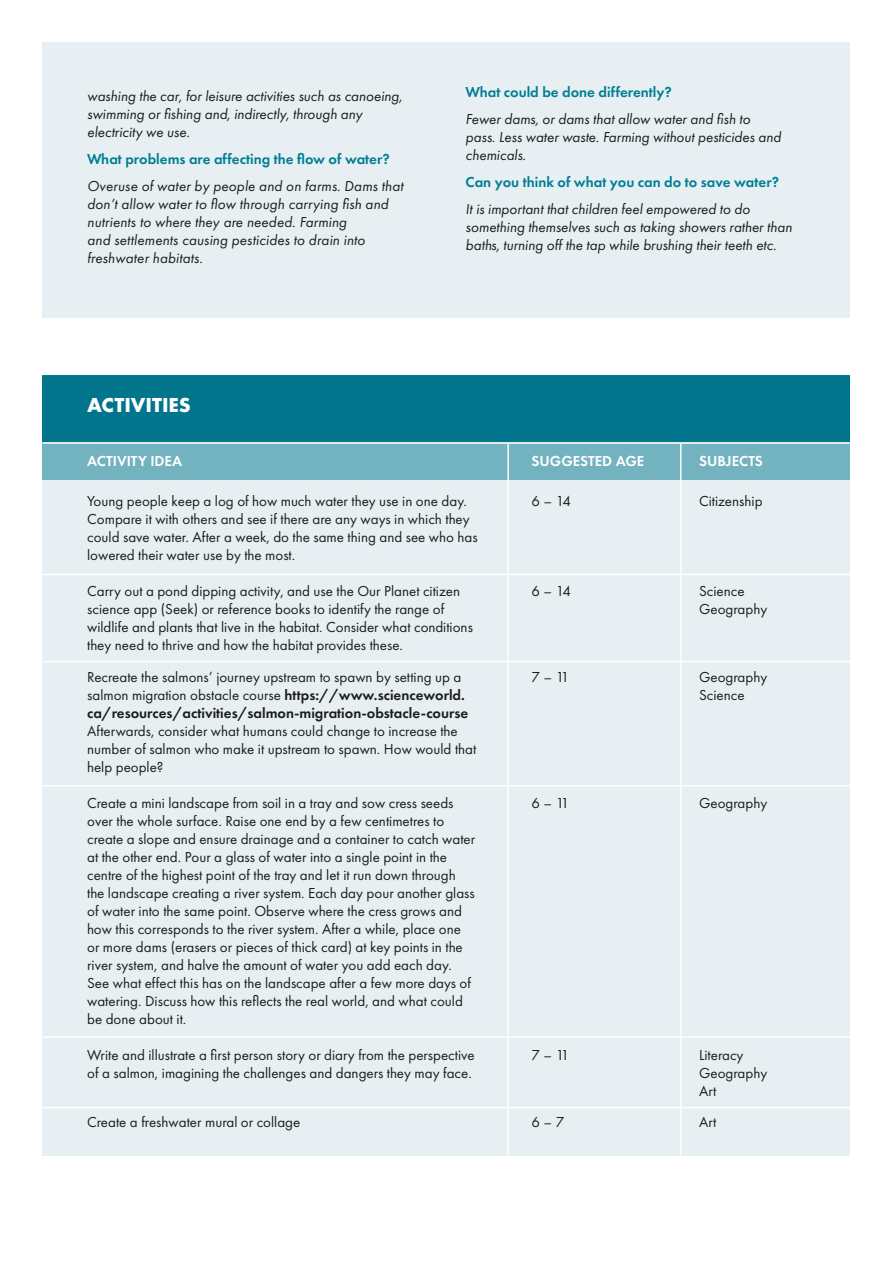
<style>
.page{position:relative;width:893px;height:1263px;background:#fff}
.page>*{position:absolute;margin:0;border:0;box-sizing:border-box;transform-origin:0 0}
.t1{font:700 21px "Futura PT";color:#fff}
.t2{font:15px/18px "Futura PT";color:#1d1d1b}
.t3{font:italic 15px/18px "Futura PT";color:#1d1d1b}
.t4{font:600 15px "Futura PT";color:#007e93}
.t5{font:600 15px "Futura PT";color:#fff}
.s1{font-weight:600}
</style>
<div class="page">
<div style="left:43px;top:43px;width:807px;height:275px;background:#e7eff3"></div>
<div style="left:43px;top:376px;width:807px;height:779px;background:#e7eff3"></div>
<div style="left:43px;top:376px;width:807px;height:66px;background:#00758b"></div>
<div style="left:43px;top:442px;width:807px;height:38px;background:#73b2bf"></div>
<hr style="left:43px;top:574px;width:807px;height:1px;background:#fff">
<hr style="left:43px;top:661px;width:807px;height:1px;background:#fff">
<hr style="left:43px;top:785px;width:807px;height:1px;background:#fff">
<hr style="left:43px;top:1036px;width:807px;height:2px;background:#fff">
<hr style="left:43px;top:1107px;width:807px;height:1px;background:#fff">
<hr style="left:43px;top:442px;width:807px;height:2px;background:#fff">
<hr style="left:507px;top:444px;width:2px;height:711px;background:#fff">
<hr style="left:680px;top:444px;width:1px;height:711px;background:#fff">
<p class="t3" style="left:87px;top:87px;width:317px">washing the car, for leisure activities such as canoeing, swimming or fishing and, indirectly, through any electricity we use.</p>
<p class="t4" style="left:87px;top:150px;width:304px">What problems are affecting the flow of water?</p>
<p class="t3" style="left:87px;top:177px;width:318px">Overuse of water by people and on farms. Dams that don’t allow water to flow through carrying fish and nutrients to where they are needed. Farming<br>and settlements causing pesticides to drain into freshwater habitats.</p>
<h1 class="t1" style="left:87px;top:391px;width:105px">ACTIVITIES</h1>
<p class="t4" style="left:466px;top:82px;width:208px">What could be done differently?</p>
<p class="t3" style="left:466px;top:109px;width:317px">Fewer dams, or dams that allow water and fish to pass. Less water waste. Farming without pesticides and chemicals.</p>
<p class="t4" style="left:466px;top:172px;width:315px">Can you think of what you can do to save water?</p>
<p class="t3" style="left:466px;top:199px;width:328px">It is important that children feel empowered to do something themselves such as taking showers rather than baths, turning off the tap while brushing their teeth etc.</p>
<p class="t5" style="left:87px;top:451px;width:96px">ACTIVITY IDEA</p>
<p class="t2" style="left:87px;top:492px;width:392px">Young people keep a log of how much water they use in one day.<br>Compare it with others and see if there are any ways in which they could save water. After a week, do the same thing and see who has lowered their water use by the most.</p>
<p class="t2" style="left:87px;top:582px;width:387px">Carry out a pond dipping activity, and use the Our Planet citizen science app (Seek) or reference books to identify the range of wildlife and plants that live in the habitat. Consider what conditions they need to thrive and how the habitat provides these.</p>
<p class="t2" style="left:87px;top:667px;width:383px">Recreate the salmons’ journey upstream to spawn by setting up a salmon migration obstacle course <span class="s1">https://www.scienceworld. ca/resources/activities/salmon-migration-obstacle-course</span></p>
<p class="t2" style="left:87px;top:721px;width:391px">Afterwards, consider what humans could change to increase the number of salmon who make it upstream to spawn. How would that help people?</p>
<p class="t2" style="left:87px;top:793px;width:390px">Create a mini landscape from soil in a tray and sow cress seeds over the whole surface. Raise one end by a few centimetres to create a slope and ensure drainage and a container to catch water at the other end. Pour a glass of water into a single point in the centre of the highest point of the tray and let it run down through the landscape creating a river system. Each day pour another glass of water into the same point. Observe where the cress grows and how this corresponds to the river system. After a while, place one or more dams (erasers or pieces of thick card) at key points in the river system, and halve the amount of water you add each day.<br>See what effect this has on the landscape after a few more days of watering. Discuss how this reflects the real world, and what could be done about it.</p>
<p class="t2" style="left:87px;top:1045px;width:389px">Write and illustrate a first person story or diary from the perspective of a salmon, imagining the challenges and dangers they may face.</p>
<p class="t2" style="left:87px;top:1113px;width:215px">Create a freshwater mural or collage</p>
<p class="t5" style="left:531px;top:451px;width:114px">SUGGESTED AGE</p>
<p class="t5" style="left:699px;top:451px;width:65px">SUBJECTS</p>
<p class="t2" style="left:699px;top:492px;width:65px">Citizenship</p>
<p class="t2" style="left:531px;top:492px;width:41px">6 – 14</p>
<p class="t2" style="left:531px;top:582px;width:41px">6 – 14</p>
<p class="t2" style="left:699px;top:582px;width:70px">Science<br>Geography</p>
<p class="t2" style="left:531px;top:667px;width:39px">7 – 11</p>
<p class="t2" style="left:699px;top:667px;width:70px">Geography<br>Science</p>
<p class="t2" style="left:531px;top:793px;width:39px">6 – 11</p>
<p class="t2" style="left:699px;top:793px;width:70px">Geography</p>
<p class="t2" style="left:531px;top:1045px;width:39px">7 – 11</p>
<p class="t2" style="left:531px;top:1113px;width:34px">6 – 7</p>
<p class="t2" style="left:699px;top:1045px;width:70px">Literacy<br>Geography<br>Art</p>
<p class="t2" style="left:699px;top:1113px;width:19px">Art</p>
</div>
